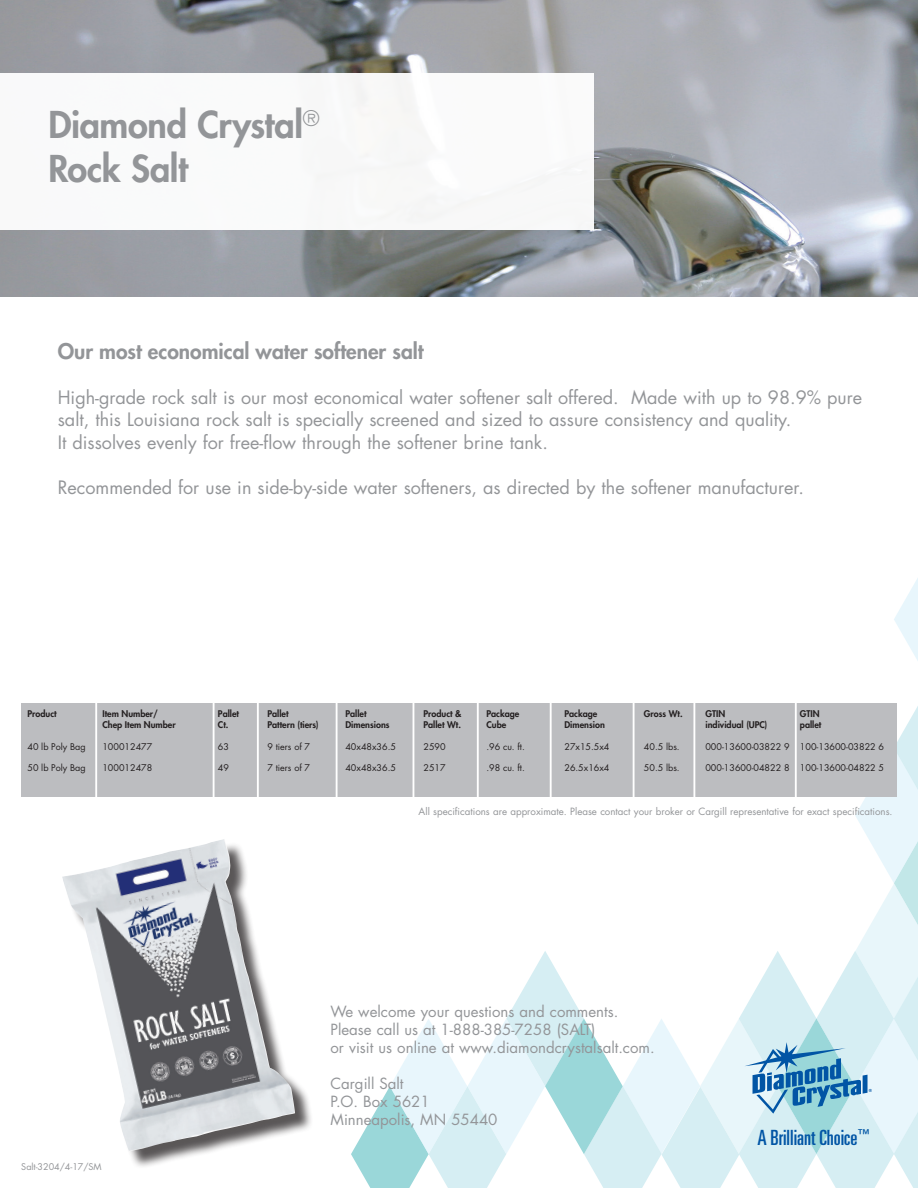
<style>
.page{position:relative;width:918px;height:1188px;background:#fff}
.page>*{position:absolute;margin:0;border:0;box-sizing:border-box;transform-origin:0 0}
.t1{font:800 36px/43.2px "Futura Std";letter-spacing:-.01em;color:#939598}
.t2{font:800 21px "Futura Std";color:#939598}
.t3{font:ultra-condensed 21px "Univers";color:#0155a5}
.copy{font:18px/22.5px "Futura Std";color:#939598}
.copy-2{font:15px/18px "Futura Std";color:#939598}
.copy-3{font:9.75px "Futura Std";color:#939598}
.t4{font:9px "Futura Std";color:#231f20}
.t5{font:800 9px "Futura Std";color:#231f20}
.t6{font:9px "Futura Std";color:#939598}
.t7{font:700 4.35px "Helvetica";color:#0155a5}
</style>
<div class="page">
<div style="left:21px;top:703px;width:876px;height:93px;background:#bcbdc0"></div>
<hr style="left:95px;top:702px;width:2px;height:126px;background:#fff">
<hr style="left:213px;top:702px;width:2px;height:126px;background:#fff">
<hr style="left:257px;top:702px;width:2px;height:126px;background:#fff">
<hr style="left:336px;top:700px;width:2px;height:128px;background:#fff">
<img style="left:0;top:0;width:918px;height:297px">
<div style="left:0;top:73px;width:594px;height:157px;background:#fff"></div>
<div style="left:65px;top:842px;width:248px;height:327px;background:#231f20;opacity:.75"></div>
<img style="left:62px;top:839px;width:233px;height:312px">
<svg style="left:351px;top:578px;width:567px;height:610px"></svg>
<p class="t1" style="left:48px;top:103px;width:273px">Diamond Crystal<sup>®<br></sup>Rock Salt</p>
<p class="t2" style="left:58px;top:338px;width:367px">Our most economical water softener salt</p>
<p class="copy" style="left:58px;top:386px;width:806px">High-grade rock salt is our most economical water softener salt offered. Made with up to 98.9% pure salt, this Louisiana rock salt is specially screened and sized to assure consistency and quality.<br>It dissolves evenly for free-flow through the softener brine tank.</p>
<p class="copy" style="left:58px;top:476px;width:748px">Recommended for use in side-by-side water softeners, as directed by the softener manufacturer.</p>
<p class="t5" style="left:27px;top:708px;width:31px">Product</p>
<p class="t5" style="left:102px;top:708px;width:57px">Item Number/</p>
<p class="t5" style="left:218px;top:708px;width:23px">Pallet</p>
<p class="t5" style="left:267px;top:708px;width:23px">Pallet</p>
<p class="t5" style="left:345px;top:708px;width:23px">Pallet</p>
<p class="t5" style="left:423px;top:708px;width:40px">Product &amp;</p>
<p class="t5" style="left:486px;top:708px;width:35px">Package</p>
<p class="t5" style="left:564px;top:708px;width:35px">Package</p>
<p class="t5" style="left:644px;top:708px;width:40px">Gross Wt.</p>
<p class="t5" style="left:705px;top:708px;width:21px">GTIN</p>
<p class="t5" style="left:800px;top:708px;width:21px">GTIN</p>
<p class="t5" style="left:102px;top:719px;width:75px">Chep Item Number</p>
<p class="t5" style="left:218px;top:719px;width:12px">Ct.</p>
<p class="t5" style="left:267px;top:719px;width:53px">Pattern (tiers)</p>
<p class="t5" style="left:345px;top:719px;width:46px">Dimensions</p>
<p class="t5" style="left:423px;top:719px;width:39px">Pallet Wt.</p>
<p class="t5" style="left:486px;top:719px;width:21px">Cube</p>
<p class="t5" style="left:564px;top:719px;width:42px">Dimension</p>
<p class="t5" style="left:705px;top:719px;width:63px">individual (UPC)</p>
<p class="t5" style="left:800px;top:719px;width:23px">pallet</p>
<p class="t4" style="left:27px;top:741px;width:60px">40 lb Poly Bag</p>
<p class="t4" style="left:102px;top:741px;width:51px">100012477</p>
<p class="t4" style="left:218px;top:741px;width:13px">63</p>
<p class="t4" style="left:267px;top:741px;width:44px">9 tiers of 7</p>
<p class="t4" style="left:345px;top:741px;width:52px">40x48x36.5</p>
<p class="t4" style="left:423px;top:741px;width:24px">2590</p>
<p class="t4" style="left:486px;top:741px;width:40px">.96 cu. ft.</p>
<p class="t4" style="left:564px;top:741px;width:46px">27x15.5x4</p>
<p class="t4" style="left:644px;top:741px;width:37px">40.5 lbs.</p>
<p class="t4" style="left:705px;top:741px;width:180px">000-13600-03822 9 100-13600-03822 6</p>
<p class="t4" style="left:27px;top:762px;width:60px">50 lb Poly Bag</p>
<p class="t4" style="left:102px;top:762px;width:51px">100012478</p>
<p class="t4" style="left:218px;top:762px;width:13px">49</p>
<p class="t4" style="left:267px;top:762px;width:44px">7 tiers of 7</p>
<p class="t4" style="left:345px;top:762px;width:52px">40x48x36.5</p>
<p class="t4" style="left:423px;top:762px;width:24px">2517</p>
<p class="t4" style="left:486px;top:762px;width:40px">.98 cu. ft.</p>
<p class="t4" style="left:564px;top:762px;width:46px">26.5x16x4</p>
<p class="t4" style="left:644px;top:762px;width:37px">50.5 lbs.</p>
<p class="t4" style="left:705px;top:762px;width:180px">000-13600-04822 8 100-13600-04822 5</p>
<p class="copy-3" style="left:419px;top:805px;width:475px">All specifications are approximate. Please contact your broker or Cargill representative for exact specifications.</p>
<p class="t6" style="left:21px;top:1161px;width:82px">Salt-3204/4-17/SM</p>
<p class="copy-2" style="left:331px;top:1003px;width:326px">We welcome your questions and comments.<br>Please call us at 1-888-385-7258 (SALT)<br>or visit us online at www.diamondcrystalsalt.com.</p>
<p class="copy-2" style="left:331px;top:1075px;width:168px">Cargill Salt<br>P.O. Box 5621<br>Minneapolis, MN 55440</p>
<p class="t7" style="left:869px;top:1087px;width:5px">®</p>
<p class="t3" style="left:757px;top:1126px;width:114px">A Brilliant Choice<sup>™</sup></p>
</div>
